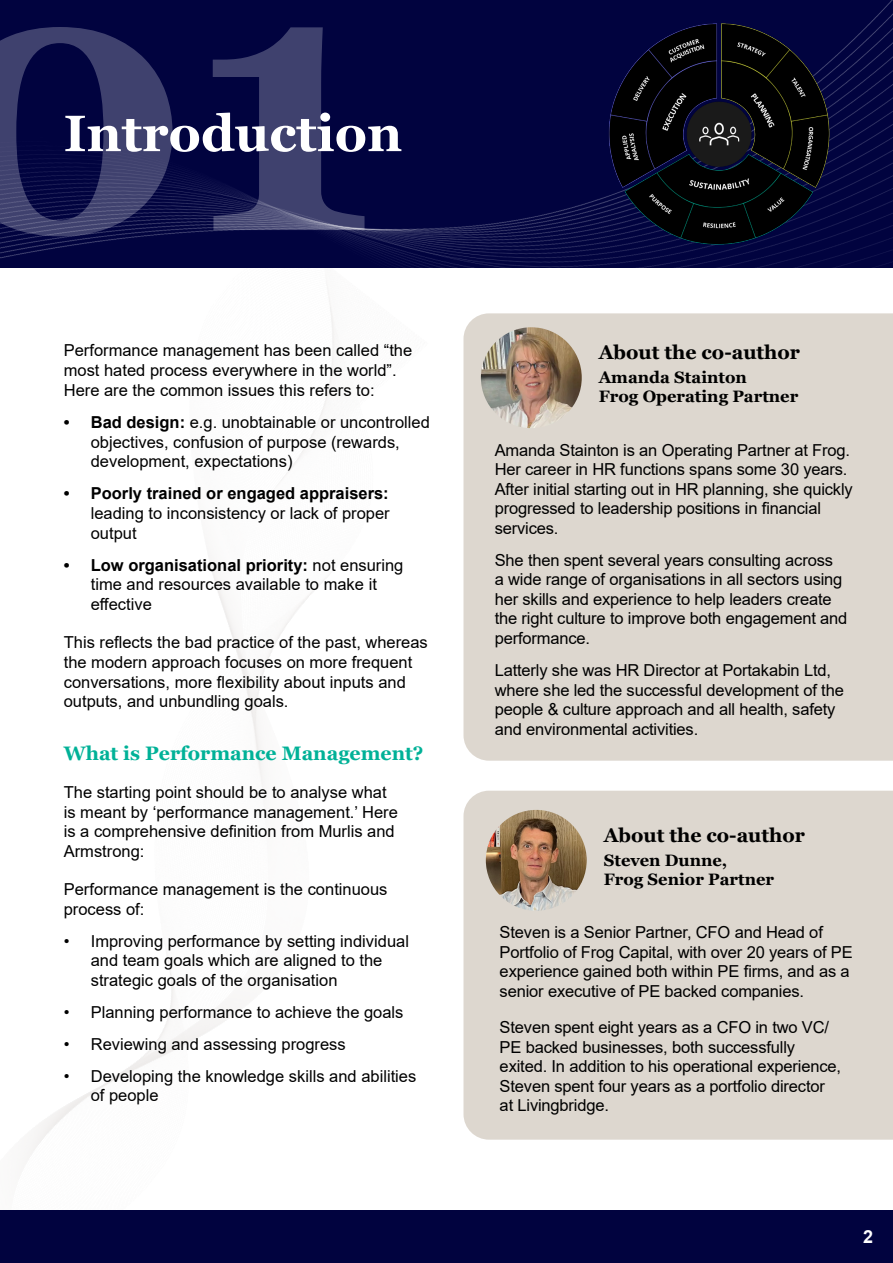
<style>
.page{position:relative;width:893px;height:1263px;background:#fff}
.page>*{position:absolute;margin:0;border:0;box-sizing:border-box;transform-origin:0 0}
.t1{font:700 375px "Georgia";color:#fff}
.t2{font:700 51px "Georgia";color:#fff}
.t3{font:700 19.5px "Georgia";color:#000}
.t4{font:700 19.5px "Georgia";color:#00b197}
.t5{font:700 18px "Arial";color:#fff}
.t6{font:16.5px/19.8px "Arial";color:#000}
.t7{font:700 16.5px "Georgia";color:#000}
.s1{font-weight:700}
</style>
<div class="page">
<div style="left:0;top:1210px;width:893px;height:53px;background:#01033f"></div>
<div style="left:463px;top:313px;width:430px;height:448px;background:#ddd7cf"></div>
<img style="left:481px;top:327px;width:101px;height:101px;border-radius:50px">
<img style="left:0;top:0;width:893px;height:268px">
<img style="left:606px;top:22px;width:225px;height:223px">
<div style="left:463px;top:791px;width:430px;height:349px;background:#ddd7cf"></div>
<img style="left:486px;top:810px;width:101px;height:101px;border-radius:50px">
<h1 class="t1" style="left:-72px;top:-141px;width:448px">01</h1>
<p class="t2" style="left:64px;top:101px;width:340px">Introduction</p>
<p class="t6" style="left:64px;top:341px;width:350px">Performance management has been called “the most hated process everywhere in the world”.<br>Here are the common issues this refers to:</p>
<p class="t6" style="left:91px;top:412px;width:341px;text-indent:-27px"><span class="s1">• Bad design:</span> e.g. unobtainable or uncontrolled objectives, confusion of purpose (rewards, development, expectations)</p>
<p class="t6" style="left:91px;top:483px;width:300px;text-align:justify;text-indent:-27px"><span class="s1">• Poorly trained or engaged appraisers: </span>leading to inconsistency or lack of proper output</p>
<p class="t6" style="left:91px;top:555px;width:314px;text-indent:-27px"><span class="s1">• Low organisational priority:</span> not ensuring time and resources available to make it effective</p>
<p class="t6" style="left:64px;top:632px;width:366px">This reflects the bad practice of the past, whereas the modern approach focuses on more frequent conversations, more flexibility about inputs and outputs, and unbundling goals.</p>
<p class="t4" style="left:64px;top:741px;width:361px">What is Performance Management?</p>
<p class="t6" style="left:64px;top:782px;width:336px">The starting point should be to analyse what is meant by ‘performance management.’ Here is a comprehensive definition from Murlis and Armstrong:</p>
<p class="t6" style="left:64px;top:879px;width:325px">Performance management is the continuous process of:</p>
<p class="t6" style="left:91px;top:931px;width:320px;text-indent:-27px">• Improving performance by setting individual and team goals which are aligned to the strategic goals of the organisation</p>
<p class="t6" style="left:64px;top:1002px;width:341px">• Planning performance to achieve the goals</p>
<p class="t6" style="left:64px;top:1034px;width:283px">• Reviewing and assessing progress</p>
<p class="t6" style="left:91px;top:1066px;width:327px;text-indent:-27px">• Developing the knowledge skills and abilities of people</p>
<p class="t3" style="left:599px;top:340px;width:203px">About the co-author</p>
<p class="t7" style="left:599px;top:367px;width:150px">Amanda Stainton</p>
<p class="t7" style="left:599px;top:386px;width:201px">Frog Operating Partner</p>
<p class="t6" style="left:495px;top:440px;width:360px">Amanda Stainton is an Operating Partner at Frog.<br>Her career in HR functions spans some 30 years.<br>After initial starting out in HR planning, she quickly progressed to leadership positions in financial services.</p>
<p class="t6" style="left:495px;top:550px;width:354px">She then spent several years consulting across<br>a wide range of organisations in all sectors using her skills and experience to help leaders create the right culture to improve both engagement and performance.</p>
<p class="t6" style="left:495px;top:660px;width:351px">Latterly she was HR Director at Portakabin Ltd, where she led the successful development of the people &amp; culture approach and all health, safety and environmental activities.</p>
<p class="t3" style="left:604px;top:822px;width:203px">About the co-author</p>
<p class="t7" style="left:604px;top:849px;width:125px">Steven Dunne,</p>
<p class="t7" style="left:604px;top:869px;width:172px">Frog Senior Partner</p>
<p class="t6" style="left:500px;top:923px;width:355px">Steven is a Senior Partner, CFO and Head of Portfolio of Frog Capital, with over 20 years of PE experience gained both within PE firms, and as a senior executive of PE backed companies.</p>
<p class="t6" style="left:500px;top:1018px;width:343px">Steven spent eight years as a CFO in two VC/ PE backed businesses, both successfully exited. In addition to his operational experience, Steven spent four years as a portfolio director at Livingbridge.</p>
<p class="t5" style="left:863px;top:1223px;width:12px">2</p>
</div>
